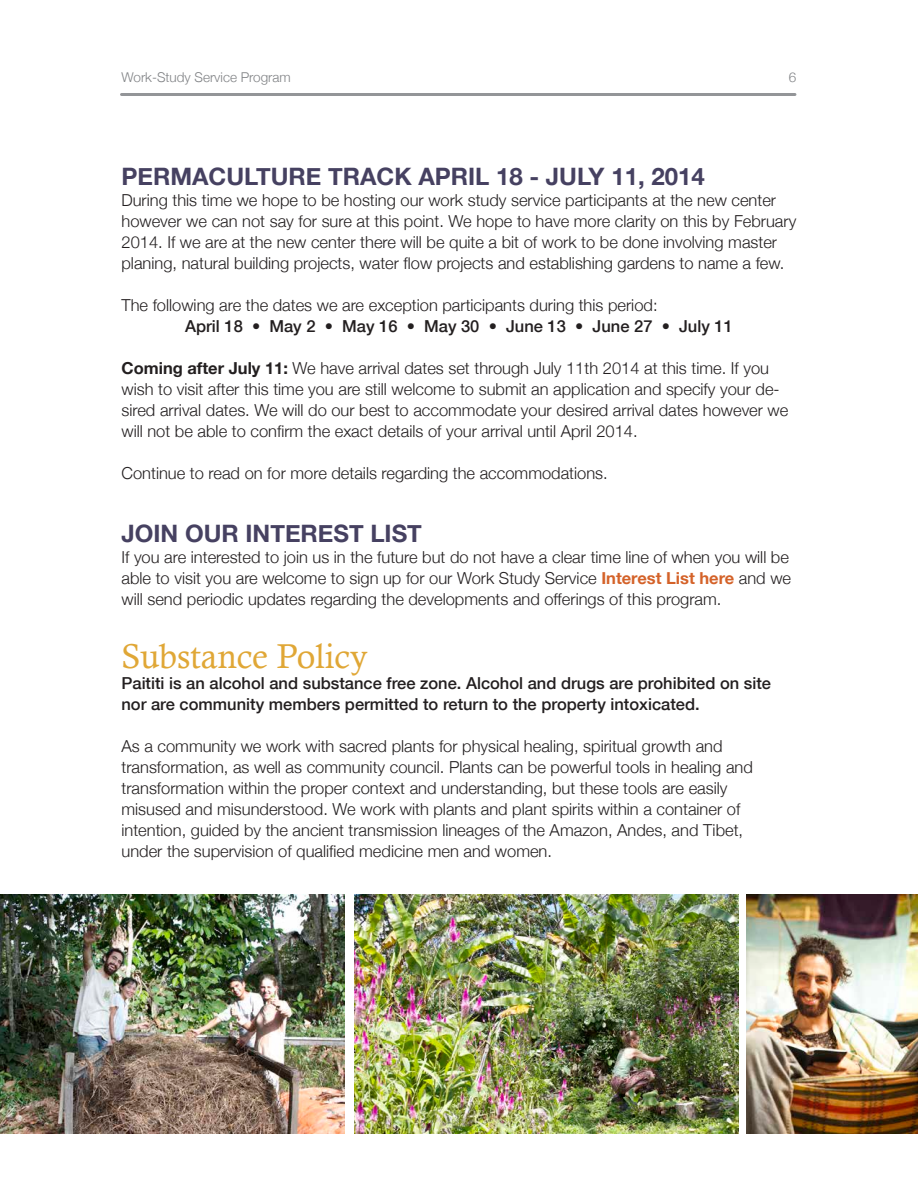
<style>
.page{position:relative;width:918px;height:1188px;background:#fff}
.page>*{position:absolute;margin:0;border:0;box-sizing:border-box;transform-origin:0 0}
.bullet_2{font:34.5px "Calisto";color:#e0a736}
.body{font:700 24px "Helvetica Neue";color:#464161}
.body-2{font:300 16.5px/21px "Helvetica Neue";color:#231f20}
.body-3{font:500 16.5px/21px "Helvetica Neue";color:#231f20}
.t1{font:300 13.5px "Helvetica Neue";color:#808285}
.s1{font-weight:700}
.s2{font-weight:700;color:#d46229}
</style>
<div class="page">
<hr style="left:122px;top:93px;width:673px;height:3px;background:#939598">
<img style="left:0;top:894px;width:345px;height:240px">
<img style="left:354px;top:894px;width:385px;height:240px">
<img style="left:746px;top:894px;width:172px;height:240px">
<p class="t1" style="left:122px;top:66px;width:171px">Work-Study Service Program</p>
<p class="t1" style="left:789px;top:66px;width:9px">6</p>
<p class="body" style="left:122px;top:158px;width:585px">PERMACULTURE TRACK APRIL 18 - JULY 11, 2014</p>
<p class="body-2" style="left:122px;top:189px;width:676px">During this time we hope to be hosting our work study service participants at the new center however we can not say for sure at this point. We hope to have more clarity on this by February 2014. If we are at the new center there will be quite a bit of work to be done involving master planing, natural building projects, water flow projects and establishing gardens to name a few.</p>
<p class="body-2" style="left:122px;top:294px;width:538px">The following are the dates we are exception participants during this period:</p>
<p class="body-3" style="left:185px;top:315px;width:549px">April 18 • May 2 • May 16 • May 30 • June 13 • June 27 • July 11</p>
<p class="body-2" style="left:122px;top:357px;width:668px"><span class="s1">Coming after July 11:</span> We have arrival dates set through July 11th 2014 at this time. If you wish to visit after this time you are still welcome to submit an application and specify your de&shy;sired arrival dates. We will do our best to accommodate your desired arrival dates however we will not be able to confirm the exact details of your arrival until April 2014.</p>
<p class="body-2" style="left:122px;top:462px;width:488px">Continue to read on for more details regarding the accommodations.</p>
<p class="body" style="left:122px;top:515px;width:302px">JOIN OUR INTEREST LIST</p>
<p class="body-2" style="left:122px;top:546px;width:671px">If you are interested to join us in the future but do not have a clear time line of when you will be able to visit you are welcome to sign up for our Work Study Service <span class="s2">Interest List here</span> and we will send periodic updates regarding the developments and offerings of this program.</p>
<p class="bullet_2" style="left:122px;top:636px;width:248px">Substance Policy</p>
<p class="body-3" style="left:122px;top:672px;width:651px">Paititi is an alcohol and substance free zone. Alcohol and drugs are prohibited on site nor are community members permitted to return to the property intoxicated.</p>
<p class="body-2" style="left:122px;top:734px;width:603px">As a community we work with sacred plants for physical healing, spiritual growth and</p>
<p class="body-2" style="left:122px;top:755px;width:633px">transformation, as well as community council. Plants can be powerful tools in healing and</p>
<p class="body-2" style="left:122px;top:776px;width:620px">transformation within the proper context and understanding, but these tools are easily misused and misunderstood. We work with plants and plant spirits within a container of</p>
<p class="body-2" style="left:122px;top:818px;width:623px">intention, guided by the ancient transmission lineages of the Amazon, Andes, and Tibet,</p>
<p class="body-2" style="left:122px;top:839px;width:432px">under the supervision of qualified medicine men and women.</p>
</div>
